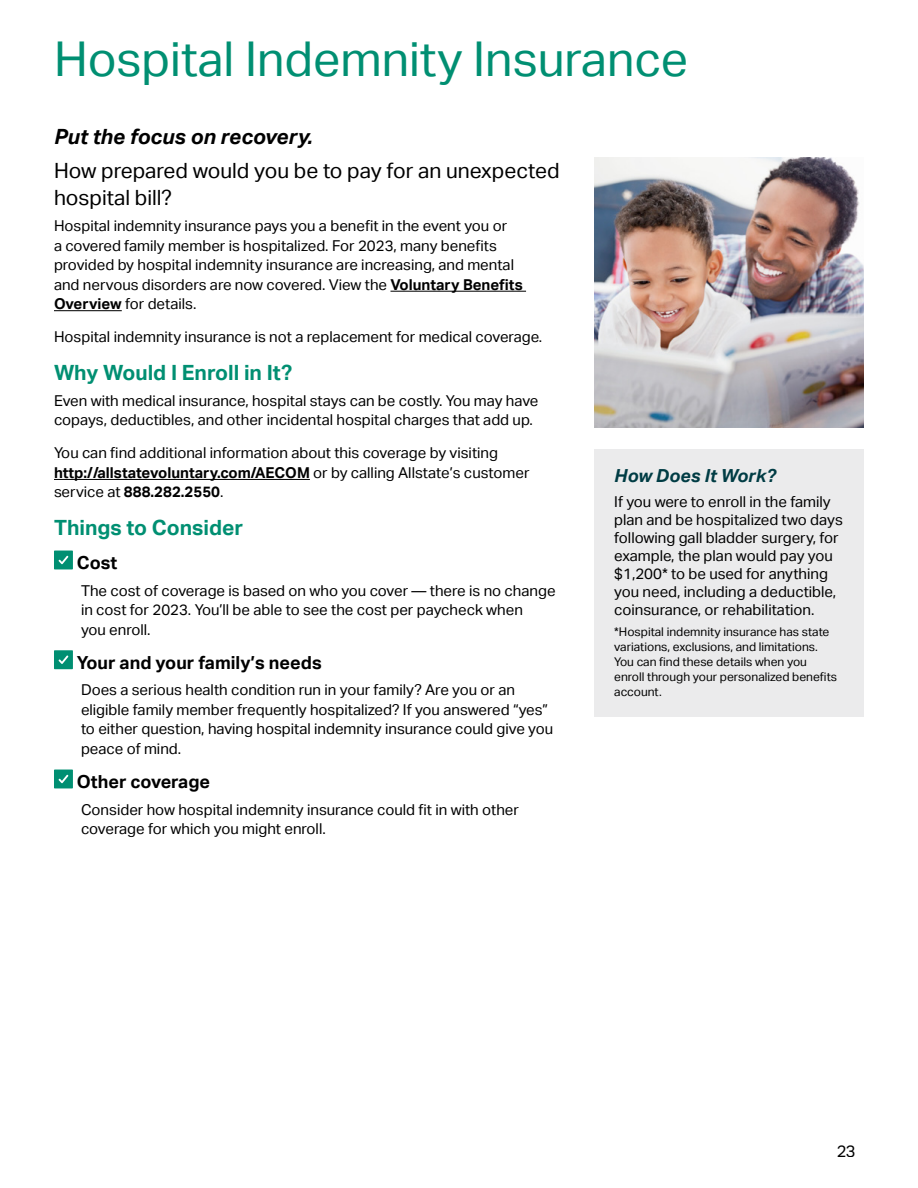
<style>
.page{position:relative;width:918px;height:1188px;background:#fff}
.page>*{position:absolute;margin:0;border:0;box-sizing:border-box;transform-origin:0 0}
.t1{font:48px "AECOM Sans";color:#008f72}
.t2{font:21px/27px "AECOM Sans";color:#000}
.t3{font:700 21px "AECOM Sans";color:#008f72}
.t4{font:italic 700 21px "AECOM Sans";color:#000}
.t5{font:700 18px "AECOM Sans";color:#000}
.t6{font:italic 700 18px "AECOM Sans";color:#003c44}
.t7{font:16.5px "AECOM Sans";color:#000}
.t8{font:15px/19.5px "AECOM Sans";color:#000}
.t9{font:12px/15px "AECOM Sans";color:#000}
.s1{font-weight:700}
</style>
<div class="page">
<hr style="left:391px;top:291px;width:135px;height:1px;background:#000">
<hr style="left:54px;top:310px;width:68px;height:1px;background:#000">
<hr style="left:54px;top:479px;width:256px;height:1px;background:#000">
<div style="left:54px;top:551px;width:19px;height:18px;background:#008f72"></div>
<svg style="left:59px;top:556px;width:9px;height:8px"></svg>
<div style="left:54px;top:650px;width:19px;height:19px;background:#008f72"></div>
<svg style="left:59px;top:655px;width:9px;height:9px"></svg>
<div style="left:54px;top:770px;width:19px;height:18px;background:#008f72"></div>
<svg style="left:59px;top:775px;width:9px;height:8px"></svg>
<div style="left:594px;top:449px;width:270px;height:268px;background:#ebebec"></div>
<img style="left:594px;top:158px;width:270px;height:270px">
<h1 class="t1" style="left:54px;top:32px;width:636px">Hospital Indemnity Insurance</h1>
<h2 class="t4" style="left:54px;top:125px;width:260px">Put the focus on recovery.</h2>
<h2 class="t2" style="left:54px;top:157px;width:507px">How prepared would you be to pay for an unexpected hospital bill?</h2>
<p class="t8" style="left:54px;top:216px;width:470px">Hospital indemnity insurance pays you a benefit in the event you or<br>a covered family member is hospitalized. For 2023, many benefits provided by hospital indemnity insurance are increasing, and mental and nervous disorders are now covered. View the <span class="s1">Voluntary Benefits Overview</span> for details.</p>
<p class="t8" style="left:54px;top:327px;width:490px">Hospital indemnity insurance is not a replacement for medical coverage.</p>
<h2 class="t3" style="left:54px;top:360px;width:240px">Why Would I Enroll in It?</h2>
<p class="t8" style="left:54px;top:391px;width:486px">Even with medical insurance, hospital stays can be costly. You may have copays, deductibles, and other incidental hospital charges that add up.</p>
<p class="t8" style="left:54px;top:444px;width:477px">You can find additional information about this coverage by visiting <span class="s1">http://allstatevoluntary.com/AECOM</span> or by calling Allstate’s customer service at <span class="s1">888.282.2550</span>.</p>
<h2 class="t3" style="left:54px;top:515px;width:191px">Things to Consider</h2>
<p class="t5" style="left:77px;top:553px;width:42px">Cost</p>
<p class="t8" style="left:81px;top:581px;width:476px">The cost of coverage is based on who you cover — there is no change in cost for 2023. You’ll be able to see the cost per paycheck when<br>you enroll.</p>
<p class="t5" style="left:77px;top:652px;width:246px">Your and your family’s needs</p>
<p class="t8" style="left:81px;top:681px;width:474px">Does a serious health condition run in your family? Are you or an eligible family member frequently hospitalized? If you answered “yes” to either question, having hospital indemnity insurance could give you peace of mind.</p>
<p class="t5" style="left:77px;top:772px;width:135px">Other coverage</p>
<p class="t8" style="left:81px;top:800px;width:440px">Consider how hospital indemnity insurance could fit in with other coverage for which you might enroll.</p>
<p class="t6" style="left:614px;top:465px;width:163px">How Does It Work?</p>
<p class="t8" style="left:614px;top:492px;width:230px;line-height:18px">If you were to enroll in the family plan and be hospitalized two days following gall bladder surgery, for example, the plan would pay you $1,200* to be used for anything you need, including a deductible, coinsurance, or rehabilitation.</p>
<p class="t9" style="left:614px;top:625px;width:224px">*Hospital indemnity insurance has state variations, exclusions, and limitations.<br>You can find these details when you enroll through your personalized benefits account.</p>
<p class="t7" style="left:836px;top:1141px;width:21px">23</p>
</div>
